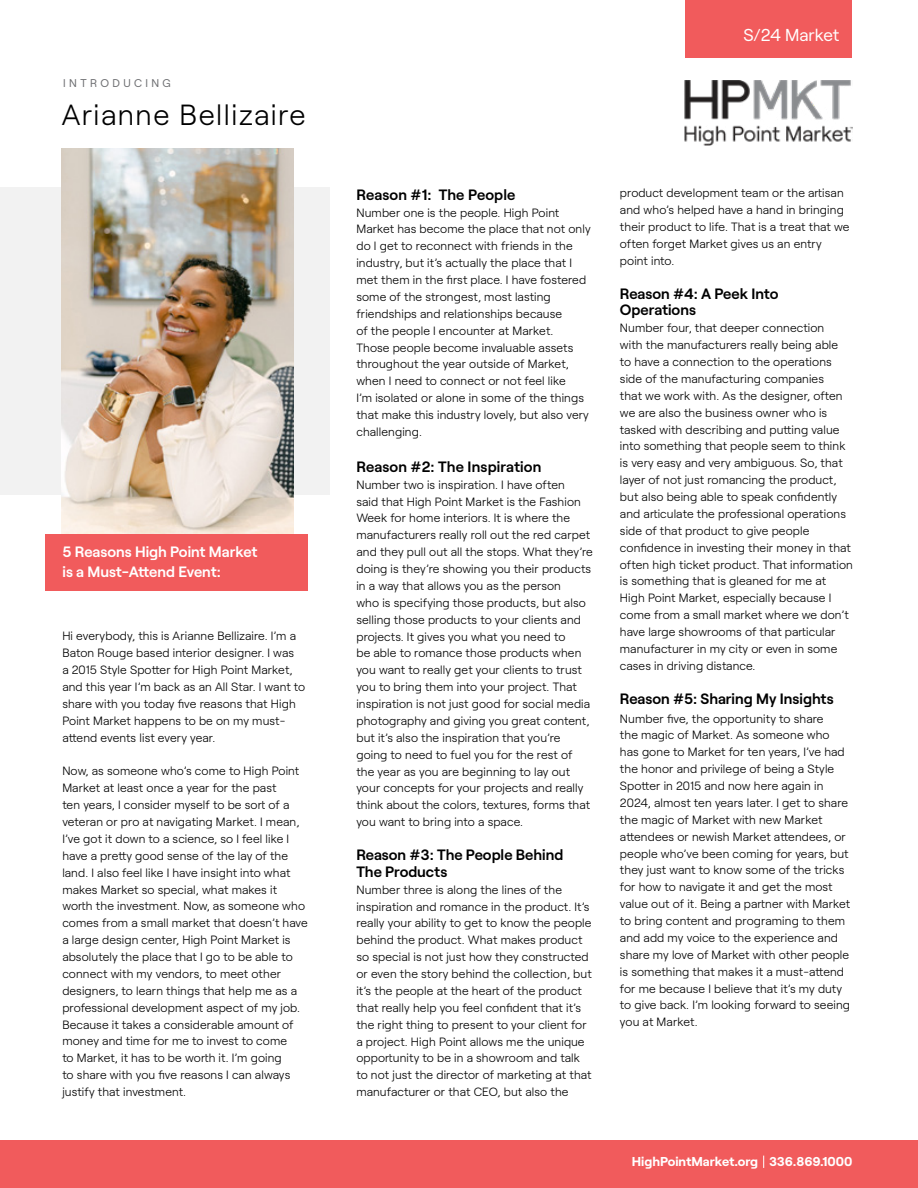
<style>
.page{position:relative;width:918px;height:1188px;background:#fff}
.page>*{position:absolute;margin:0;border:0;box-sizing:border-box;transform-origin:0 0}
.t1{font:300 29.1px "Roobert";letter-spacing:.05em;color:#000}
.t2{font:17.25px "Roobert";letter-spacing:-.005em;color:#fff}
.t3{font:600 15px/16.8px "Roobert";color:#000}
.t4{font:600 15px/19.5px "Roobert";color:#fff}
.t5{font:700 12.9px "Roobert";color:#fff}
.t6{font:300 12px/16.8px "Roobert";letter-spacing:.01em;color:#000}
.t7{font:11.25px "Roobert";letter-spacing:.3em;color:#6d6e71}
</style>
<div class="page">
<div style="left:0;top:1140px;width:918px;height:48px;background:#f15b5c"></div>
<svg style="left:763px;top:1156px;width:1px;height:12px"></svg>
<img style="left:684px;top:80px;width:168px;height:66px">
<div style="left:686px;top:0;width:166px;height:57px;background:#f15b5c"></div>
<div style="left:0;top:187px;width:329px;height:308px;background:#f1f1f1"></div>
<img style="left:62px;top:148px;width:232px;height:387px">
<div style="left:46px;top:535px;width:262px;height:56px;background:#f15b5c"></div>
<p class="t7" style="left:63px;top:75px;width:109px">INTRODUCING</p>
<h1 class="t1" style="left:62px;top:93px;width:245px">Arianne Bellizaire</h1>
<p class="t4" style="left:63px;top:541px;width:197px">5 Reasons High Point Market is a Must-Attend Event:</p>
<p class="t6" style="left:62px;top:627px;width:244px">Hi everybody, this is Arianne Bellizaire. I’m a Baton Rouge based interior designer. I was<br>a 2015 Style Spotter for High Point Market, and this year I’m back as an All Star. I want to share with you today five reasons that High Point Market happens to be on my must&shy;attend events list every year.</p>
<p class="t6" style="left:62px;top:762px;width:247px">Now, as someone who’s come to High Point Market at least once a year for the past<br>ten years, I consider myself to be sort of a veteran or pro at navigating Market. I mean, I’ve got it down to a science, so I feel like I have a pretty good sense of the lay of the land. I also feel like I have insight into what makes Market so special, what makes it worth the investment. Now, as someone who comes from a small market that doesn’t have a large design center, High Point Market is absolutely the place that I go to be able to connect with my vendors, to meet other designers, to learn things that help me as a professional development aspect of my job.<br>Because it takes a considerable amount of money and time for me to invest to come<br>to Market, it has to be worth it. I’m going<br>to share with you five reasons I can always justify that investment.</p>
<h2 class="t2" style="left:743px;top:22px;width:98px">S/24 Market</h2>
<p class="t3" style="left:356px;top:185px;width:161px">Reason #1: The People</p>
<p class="t6" style="left:356px;top:203px;width:236px">Number one is the people. High Point Market has become the place that not only do I get to reconnect with friends in the industry, but it’s actually the place that I met them in the first place. I have fostered some of the strongest, most lasting friendships and relationships because<br>of the people I encounter at Market.<br>Those people become invaluable assets throughout the year outside of Market, when I need to connect or not feel like<br>I’m isolated or alone in some of the things that make this industry lovely, but also very challenging.</p>
<p class="t3" style="left:356px;top:457px;width:187px">Reason #2: The Inspiration</p>
<p class="t6" style="left:356px;top:475px;width:238px">Number two is inspiration. I have often<br>said that High Point Market is the Fashion Week for home interiors. It is where the manufacturers really roll out the red carpet and they pull out all the stops. What they’re doing is they’re showing you their products in a way that allows you as the person<br>who is specifying those products, but also selling those products to your clients and projects. It gives you what you need to<br>be able to romance those products when you want to really get your clients to trust you to bring them into your project. That inspiration is not just good for social media photography and giving you great content, but it’s also the inspiration that you’re going to need to fuel you for the rest of the year as you are beginning to lay out your concepts for your projects and really think about the colors, textures, forms that you want to bring into a space.</p>
<p class="t3" style="left:356px;top:845px;width:209px">Reason #3: The People Behind<br>The Products</p>
<p class="t6" style="left:356px;top:880px;width:237px">Number three is along the lines of the inspiration and romance in the product. It’s really your ability to get to know the people behind the product. What makes product so special is not just how they constructed or even the story behind the collection, but it’s the people at the heart of the product that really help you feel confident that it’s the right thing to present to your client for a project. High Point allows me the unique opportunity to be in a showroom and talk to not just the director of marketing at that manufacturer or that CEO, but also the</p>
<p class="t6" style="left:620px;top:184px;width:231px">product development team or the artisan and who’s helped have a hand in bringing their product to life. That is a treat that we often forget Market gives us an entry point into.</p>
<p class="t3" style="left:620px;top:284px;width:160px">Reason #4: A Peek Into<br>Operations</p>
<p class="t6" style="left:620px;top:319px;width:234px">Number four, that deeper connection<br>with the manufacturers really being able<br>to have a connection to the operations side of the manufacturing companies<br>that we work with. As the designer, often we are also the business owner who is tasked with describing and putting value into something that people seem to think is very easy and very ambiguous. So, that layer of not just romancing the product, but also being able to speak confidently and articulate the professional operations side of that product to give people confidence in investing their money in that often high ticket product. That information is something that is gleaned for me at High Point Market, especially because I come from a small market where we don’t have large showrooms of that particular manufacturer in my city or even in some cases in driving distance.</p>
<p class="t3" style="left:620px;top:689px;width:215px">Reason #5: Sharing My Insights</p>
<p class="t6" style="left:620px;top:709px;width:232px">Number five, the opportunity to share<br>the magic of Market. As someone who has gone to Market for ten years, I’ve had the honor and privilege of being a Style Spotter in 2015 and now here again in 2024, almost ten years later. I get to share the magic of Market with new Market attendees or newish Market attendees, or people who’ve been coming for years, but they just want to know some of the tricks for how to navigate it and get the most value out of it. Being a partner with Market to bring content and programing to them and add my voice to the experience and share my love of Market with other people is something that makes it a must-attend for me because I believe that it’s my duty to give back. I’m looking forward to seeing you at Market.</p>
<p class="t5" style="left:632px;top:1151px;width:222px">HighPointMarket.org 336.869.1000</p>
</div>
